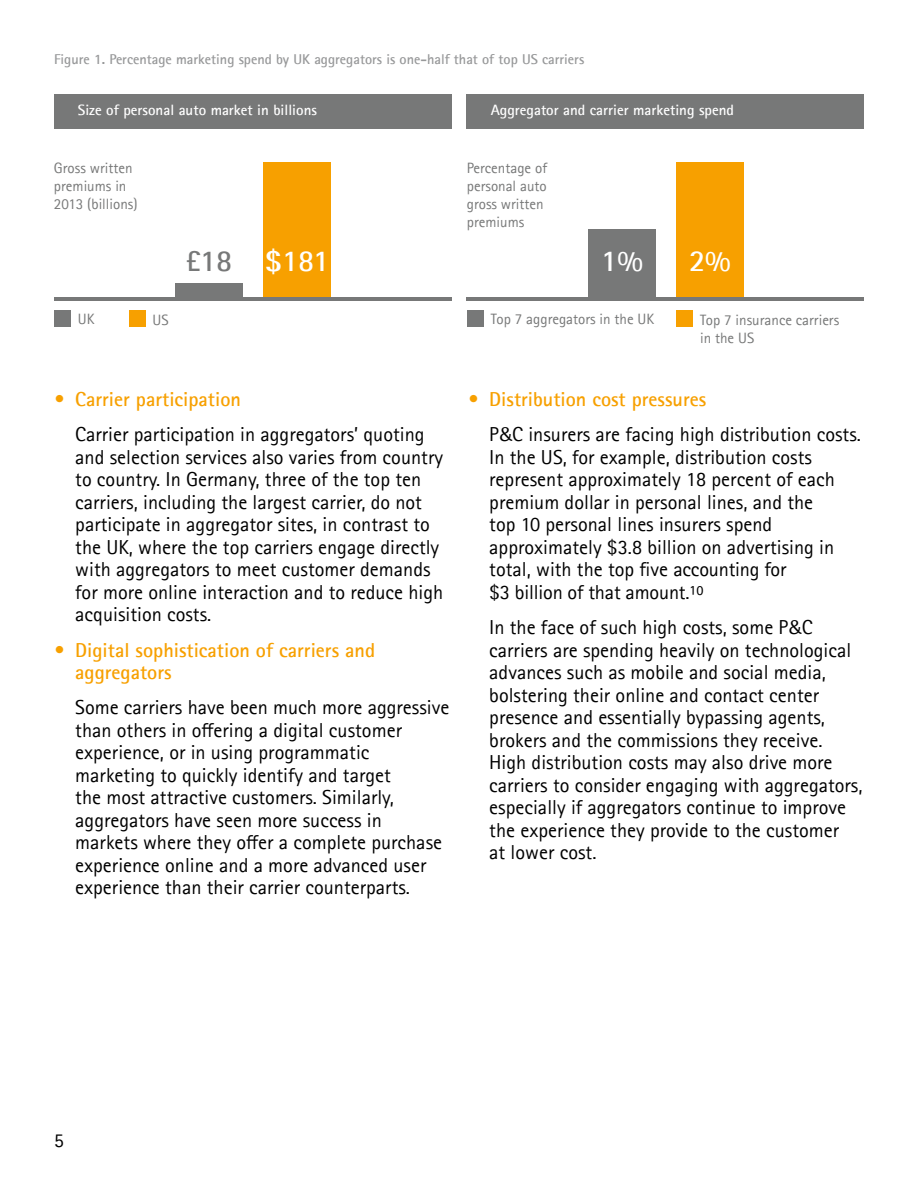
<style>
.page{position:relative;width:918px;height:1188px;background:#fff}
.page>*{position:absolute;margin:0;border:0;box-sizing:border-box;transform-origin:0 0}
.t1{font:700 30px "Rotis Sans Seriffor ACN";color:#fff}
.t2{font:700 30px "Rotis Sans Seriffor ACN";color:#777878}
.t3{font:20.25px/22.5px "Rotis Sans Seriffor ACN";color:#000}
.t4{font:700 20.25px/22.5px "Rotis Sans Seriffor ACN";color:#f7a000}
.t5{font:19.5px "Rotis Sans Seriffor ACN";color:#000}
.t6{font:15px/18px "Rotis Sans Seriffor ACN";color:#777878}
.t7{font:700 15px "Rotis Sans Seriffor ACN";color:#fff}
.t8{font:700 14.25px "Rotis Sans Seriffor ACN";color:#979899}
</style>
<div class="page">
<div style="left:588px;top:230px;width:68px;height:69px;background:#777878"></div>
<div style="left:54px;top:94px;width:397px;height:35px;background:#777878"></div>
<div style="left:467px;top:94px;width:397px;height:35px;background:#777878"></div>
<hr style="left:54px;top:297px;width:397px;height:3px;background:#777878">
<hr style="left:467px;top:297px;width:397px;height:3px;background:#777878">
<div style="left:176px;top:284px;width:67px;height:13px;background:#777878"></div>
<div style="left:263px;top:162px;width:68px;height:135px;background:#f7a000"></div>
<div style="left:676px;top:162px;width:68px;height:135px;background:#f7a000"></div>
<div style="left:54px;top:310px;width:17px;height:17px;background:#777878"></div>
<div style="left:467px;top:310px;width:17px;height:17px;background:#777878"></div>
<div style="left:129px;top:310px;width:17px;height:17px;background:#f7a000"></div>
<div style="left:676px;top:310px;width:17px;height:17px;background:#f7a000"></div>
<p class="t8" style="left:54px;top:50px;width:532px">Figure 1. Percentage marketing spend by UK aggregators is one-half that of top US carriers</p>
<p class="t7" style="left:78px;top:101px;width:241px">Size of personal auto market in billions</p>
<p class="t7" style="left:491px;top:101px;width:245px">Aggregator and carrier marketing spend</p>
<p class="t6" style="left:54px;top:159px;width:85px">Gross written premiums in<br>2013 (billions)</p>
<p class="t6" style="left:467px;top:159px;width:82px">Percentage of personal auto gross written premiums</p>
<h1 class="t2" style="left:186px;top:242px;width:48px">£18</h1>
<h1 class="t1" style="left:601px;top:242px;width:43px">1%</h1>
<h1 class="t1" style="left:265px;top:242px;width:66px">$181</h1>
<h1 class="t1" style="left:689px;top:242px;width:43px">2%</h1>
<p class="t6" style="left:153px;top:311px;width:18px">US</p>
<p class="t6" style="left:700px;top:311px;width:141px">Top 7 insurance carriers in the US</p>
<p class="t6" style="left:78px;top:311px;width:18px">UK</p>
<p class="t6" style="left:491px;top:311px;width:165px">Top 7 aggregators in the UK</p>
<p class="t4" style="left:54px;top:388px;width:188px">• Carrier participation</p>
<p class="t3" style="left:75px;top:423px;width:370px">Carrier participation in aggregators’ quoting and selection services also varies from country to country. In Germany, three of the top ten carriers, including the largest carrier, do not participate in aggregator sites, in contrast to the UK, where the top carriers engage directly with aggregators to meet customer demands for more online interaction and to reduce high acquisition costs.</p>
<p class="t4" style="left:75px;top:638px;width:301px;text-indent:-21px">• Digital sophistication of carriers and aggregators</p>
<p class="t3" style="left:75px;top:696px;width:376px">Some carriers have been much more aggressive than others in offering a digital customer experience, or in using programmatic marketing to quickly identify and target<br>the most attractive customers. Similarly, aggregators have seen more success in markets where they offer a complete purchase experience online and a more advanced user experience than their carrier counterparts.</p>
<p class="t4" style="left:468px;top:388px;width:240px">• Distribution cost pressures</p>
<p class="t3" style="left:489px;top:423px;width:373px">P&amp;C insurers are facing high distribution costs.<br>In the US, for example, distribution costs represent approximately 18 percent of each premium dollar in personal lines, and the<br>top 10 personal lines insurers spend approximately $3.8 billion on advertising in total, with the top five accounting for<br>$3 billion of that amount.10</p>
<p class="t3" style="left:489px;top:616px;width:375px">In the face of such high costs, some P&amp;C carriers are spending heavily on technological advances such as mobile and social media, bolstering their online and contact center presence and essentially bypassing agents, brokers and the commissions they receive.<br>High distribution costs may also drive more carriers to consider engaging with aggregators, especially if aggregators continue to improve the experience they provide to the customer<br>at lower cost.</p>
<p class="t5" style="left:54px;top:1129px;width:11px">5</p>
</div>
